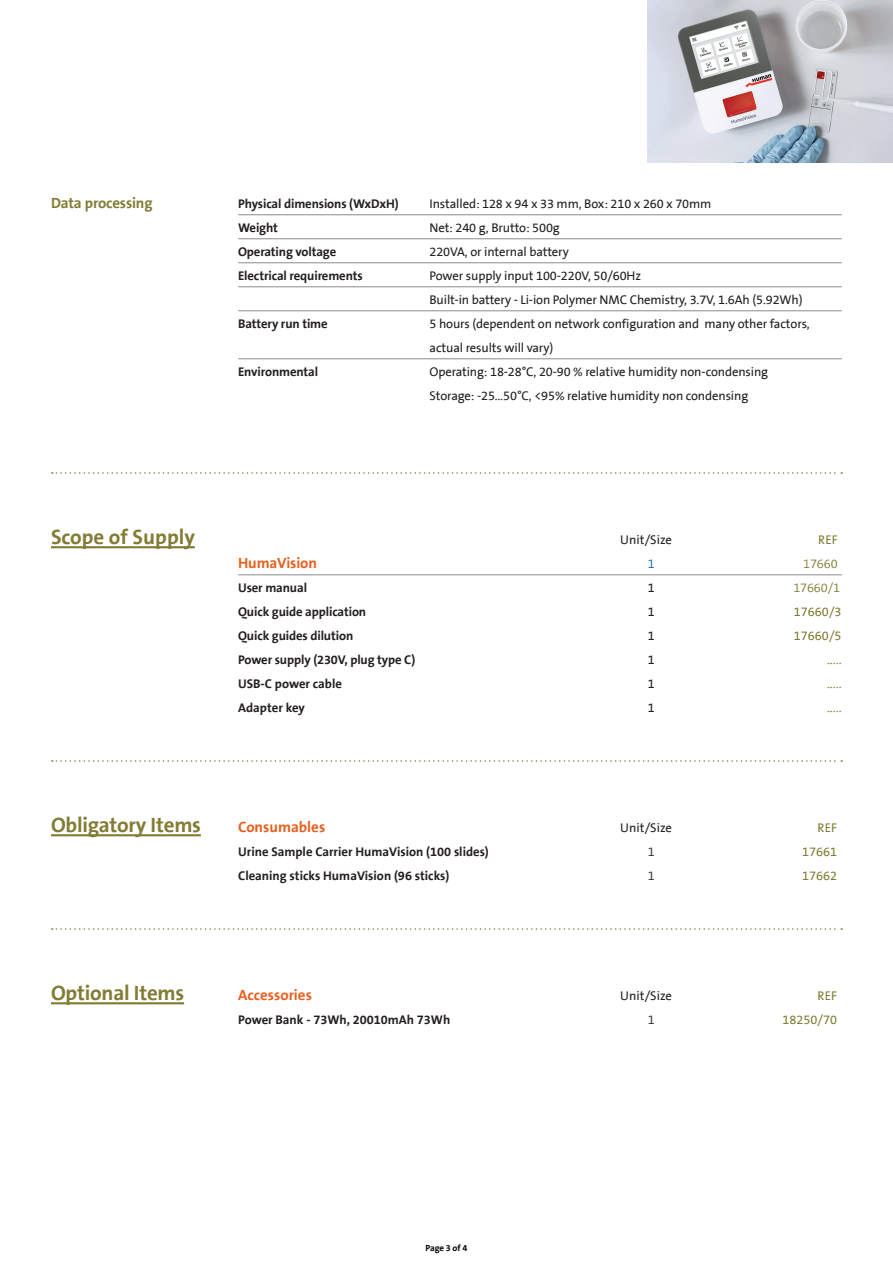
<style>
.page{position:relative;width:893px;height:1263px;background:#fff}
.page>*{position:absolute;margin:0;border:0;box-sizing:border-box;transform-origin:0 0}
.ReagCon_Tabelle_Kopf{font:700 21px "The Sans B7";letter-spacing:-.01em;color:#827c34}
.ReagCon_Tabelle_Kopf-2{font:700 15px "The Sans B7";color:#e7601f}
.Spezifikationstabelle{font:700 15px "The Sans B7";letter-spacing:-.01em;color:#827c34}
.Spezifikationstabelle-2{font:700 15px "The Sans B7";letter-spacing:-.01em;color:#e7601f}
.Spezifikationstabelle-3{font:12.75px "The Sans B5 Plain";letter-spacing:-.01em;color:#231f20}
.Spezifikationstabelle_keine_Linie{font:12.75px "The Sans B5 Plain";letter-spacing:-.01em;color:#231f20}
.Spezifikationstabelle_keine_Linie-2{font:700 12.75px "The Sans B7";letter-spacing:-.01em;color:#231f20}
.ReagCon_Tabelle_Kopf-3{font:700 12.75px "The Sans B7";color:#231f20}
.Spezifikationstabelle-4{font:700 12.75px "The Sans B7";letter-spacing:-.01em;color:#231f20}
.Spezifikationstabelle_keine_Linie-3{font:12.75px "The Sans B5 Plain";color:#827c34}
.ReagCon_Tabelle_Kopf-4{font:12.75px "The Sans B5 Plain";color:#231f20}
.ReagCon_Tabelle_Kopf-5{font:12.75px "The Sans B5 Plain";color:#827c34}
.Spezifikationstabelle_keine_Linie-4{font:300 12.75px "The Sans B4";letter-spacing:-.01em;color:#827c34}
.Spezifikationstabelle-5{font:300 12.75px "The Sans B4";letter-spacing:-.01em;color:#827c34}
.ReagCon_Tabelle_Kopf-6{font:300 12.75px "The Sans B4";color:#231f20}
.Spezifikationstabelle-6{font:300 12.75px "The Sans B4";color:#0161ab}
.Spezifikationstabelle_keine_Linie-5{font:700 9px "The Sans B7";letter-spacing:-.015em;color:#000001}
</style>
<div class="page">
<hr style="left:238px;top:215px;width:604px;height:1px;background:#888c90">
<hr style="left:238px;top:239px;width:604px;height:1px;background:#888c90">
<hr style="left:238px;top:263px;width:604px;height:1px;background:#888c90">
<hr style="left:238px;top:287px;width:604px;height:1px;background:#888c90">
<hr style="left:238px;top:311px;width:604px;height:1px;background:#888c90">
<hr style="left:238px;top:359px;width:604px;height:1px;background:#888c90">
<svg style="left:52px;top:472px;width:790px;height:2px"></svg>
<hr style="left:51px;top:546px;width:144px;height:2px;background:#827c34">
<hr style="left:238px;top:575px;width:604px;height:1px;background:#888c90">
<svg style="left:52px;top:760px;width:790px;height:2px"></svg>
<hr style="left:51px;top:834px;width:150px;height:2px;background:#827c34">
<svg style="left:52px;top:928px;width:790px;height:2px"></svg>
<hr style="left:51px;top:1002px;width:133px;height:2px;background:#827c34">
<img style="left:648px;top:0;width:245px;height:163px">
<p class="Spezifikationstabelle" style="left:51px;top:195px;width:103px">Data processing</p>
<p class="Spezifikationstabelle-4" style="left:238px;top:197px;width:162px">Physical dimensions (WxDxH)</p>
<p class="Spezifikationstabelle-3" style="left:429px;top:197px;width:283px">Installed: 128 x 94 x 33 mm, Box: 210 x 260 x 70mm</p>
<p class="Spezifikationstabelle-4" style="left:238px;top:221px;width:41px">Weight</p>
<p class="Spezifikationstabelle-3" style="left:429px;top:221px;width:132px">Net: 240 g, Brutto: 500g</p>
<p class="Spezifikationstabelle-4" style="left:238px;top:245px;width:100px">Operating voltage</p>
<p class="Spezifikationstabelle-3" style="left:429px;top:245px;width:141px">220VA, or internal battery</p>
<p class="Spezifikationstabelle-4" style="left:238px;top:269px;width:126px">Electrical requirements</p>
<p class="Spezifikationstabelle-3" style="left:429px;top:269px;width:213px">Power supply input 100-220V, 50/60Hz</p>
<p class="Spezifikationstabelle-3" style="left:429px;top:293px;width:375px">Built-in battery - Li-ion Polymer NMC Chemistry, 3.7V, 1.6Ah (5.92Wh)</p>
<p class="Spezifikationstabelle_keine_Linie-2" style="left:238px;top:317px;width:91px">Battery run time</p>
<p class="Spezifikationstabelle_keine_Linie" style="left:429px;top:317px;width:382px">5 hours (dependent on network configuration and many other factors,</p>
<p class="Spezifikationstabelle-3" style="left:429px;top:341px;width:125px">actual results will vary)</p>
<p class="Spezifikationstabelle_keine_Linie-2" style="left:238px;top:365px;width:82px">Environmental</p>
<p class="Spezifikationstabelle_keine_Linie" style="left:429px;top:365px;width:340px">Operating: 18-28°C, 20-90 % relative humidity non-condensing</p>
<p class="Spezifikationstabelle_keine_Linie" style="left:429px;top:389px;width:320px">Storage: -25…50°C, &lt;95% relative humidity non condensing</p>
<p class="ReagCon_Tabelle_Kopf" style="left:51px;top:526px;width:145px">Scope of Supply</p>
<p class="ReagCon_Tabelle_Kopf-4" style="left:620px;top:533px;width:53px">Unit/Size</p>
<p class="ReagCon_Tabelle_Kopf-5" style="left:818px;top:533px;width:21px">REF</p>
<p class="Spezifikationstabelle-2" style="left:238px;top:555px;width:80px">HumaVision</p>
<p class="Spezifikationstabelle-6" style="left:648px;top:557px;width:9px">1</p>
<p class="Spezifikationstabelle-5" style="left:803px;top:557px;width:36px">17660</p>
<p class="Spezifikationstabelle_keine_Linie-2" style="left:238px;top:581px;width:70px">User manual</p>
<p class="Spezifikationstabelle_keine_Linie" style="left:648px;top:581px;width:9px">1</p>
<p class="Spezifikationstabelle_keine_Linie-4" style="left:793px;top:581px;width:48px">17660/1</p>
<p class="Spezifikationstabelle_keine_Linie-2" style="left:238px;top:605px;width:130px">Quick guide application</p>
<p class="Spezifikationstabelle_keine_Linie" style="left:648px;top:605px;width:9px">1</p>
<p class="Spezifikationstabelle_keine_Linie-3" style="left:794px;top:605px;width:49px">17660/3</p>
<p class="Spezifikationstabelle_keine_Linie-2" style="left:238px;top:629px;width:117px">Quick guides dilution</p>
<p class="Spezifikationstabelle_keine_Linie" style="left:648px;top:629px;width:9px">1</p>
<p class="Spezifikationstabelle_keine_Linie-3" style="left:794px;top:629px;width:49px">17660/5</p>
<p class="Spezifikationstabelle_keine_Linie-2" style="left:238px;top:653px;width:179px">Power supply (230V, plug type C)</p>
<p class="Spezifikationstabelle_keine_Linie" style="left:648px;top:653px;width:9px">1</p>
<p class="Spezifikationstabelle_keine_Linie-3" style="left:827px;top:653px;width:16px">.....</p>
<p class="Spezifikationstabelle_keine_Linie-2" style="left:238px;top:677px;width:105px">USB-C power cable</p>
<p class="Spezifikationstabelle_keine_Linie" style="left:648px;top:677px;width:9px">1</p>
<p class="Spezifikationstabelle_keine_Linie-3" style="left:827px;top:677px;width:16px">.....</p>
<p class="Spezifikationstabelle_keine_Linie-2" style="left:238px;top:701px;width:68px">Adapter key</p>
<p class="Spezifikationstabelle_keine_Linie" style="left:648px;top:701px;width:9px">1</p>
<p class="Spezifikationstabelle_keine_Linie-3" style="left:827px;top:701px;width:16px">.....</p>
<p class="ReagCon_Tabelle_Kopf" style="left:51px;top:814px;width:152px">Obligatory Items</p>
<p class="ReagCon_Tabelle_Kopf-2" style="left:238px;top:819px;width:89px">Consumables</p>
<p class="ReagCon_Tabelle_Kopf-4" style="left:620px;top:821px;width:53px">Unit/Size</p>
<p class="ReagCon_Tabelle_Kopf-5" style="left:817px;top:821px;width:21px">REF</p>
<p class="ReagCon_Tabelle_Kopf-3" style="left:238px;top:845px;width:252px">Urine Sample Carrier HumaVision (100 slides)</p>
<p class="ReagCon_Tabelle_Kopf-6" style="left:648px;top:845px;width:9px">1</p>
<p class="ReagCon_Tabelle_Kopf-5" style="left:802px;top:845px;width:37px">17661</p>
<p class="ReagCon_Tabelle_Kopf-3" style="left:238px;top:869px;width:213px">Cleaning sticks HumaVision (96 sticks)</p>
<p class="ReagCon_Tabelle_Kopf-6" style="left:648px;top:869px;width:9px">1</p>
<p class="ReagCon_Tabelle_Kopf-5" style="left:802px;top:869px;width:37px">17662</p>
<p class="ReagCon_Tabelle_Kopf" style="left:51px;top:982px;width:135px">Optional Items</p>
<p class="ReagCon_Tabelle_Kopf-2" style="left:238px;top:987px;width:75px">Accessories</p>
<p class="ReagCon_Tabelle_Kopf-4" style="left:620px;top:989px;width:53px">Unit/Size</p>
<p class="ReagCon_Tabelle_Kopf-5" style="left:817px;top:989px;width:21px">REF</p>
<p class="ReagCon_Tabelle_Kopf-3" style="left:238px;top:1013px;width:214px">Power Bank - 73Wh, 20010mAh 73Wh</p>
<p class="ReagCon_Tabelle_Kopf-6" style="left:648px;top:1013px;width:9px">1</p>
<p class="ReagCon_Tabelle_Kopf-5" style="left:782px;top:1013px;width:56px">18250/70</p>
<p class="Spezifikationstabelle_keine_Linie-5" style="left:426px;top:1243px;width:43px">Page 3 of 4</p>
</div>
